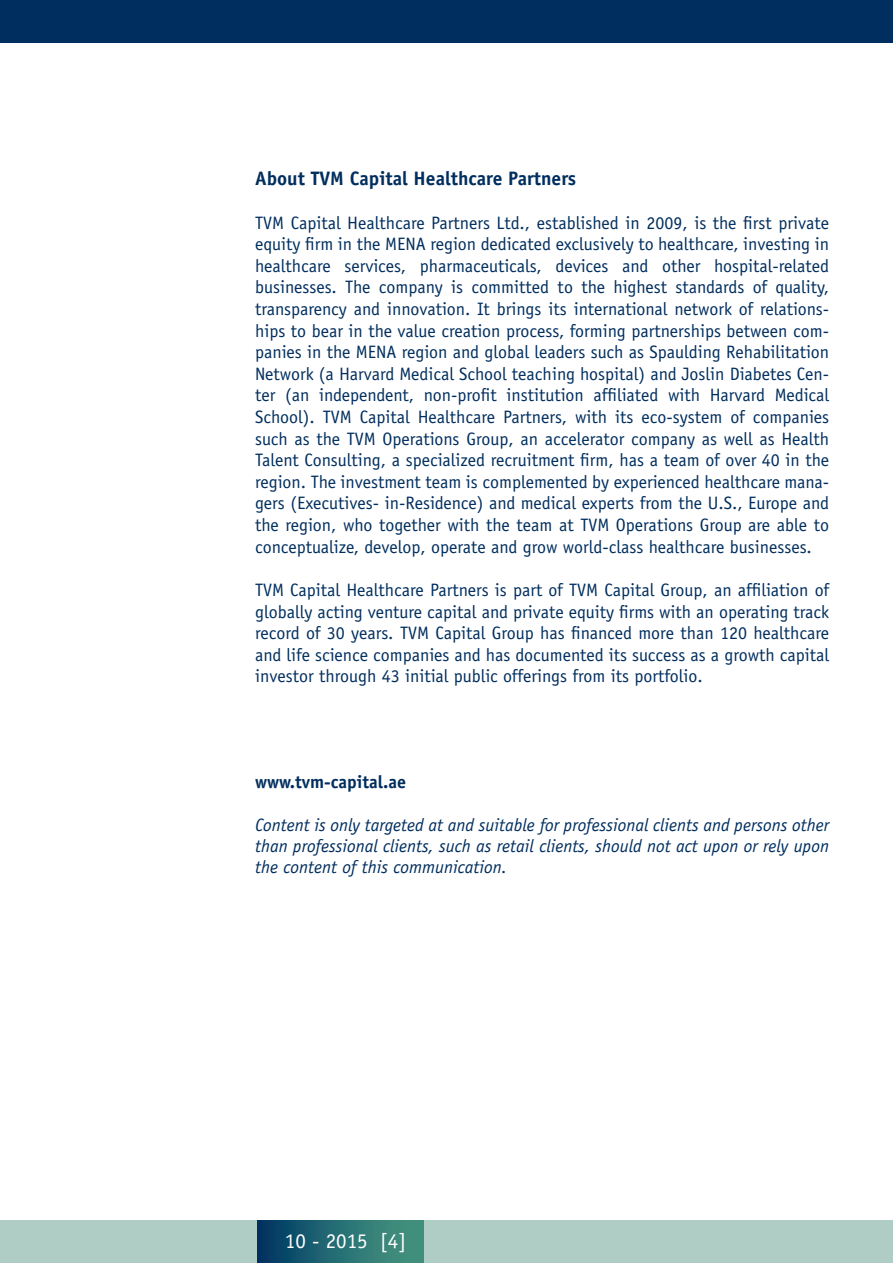
<style>
.page{position:relative;width:893px;height:1263px;background:#fff}
.page>*{position:absolute;margin:0;border:0;box-sizing:border-box;transform-origin:0 0}
.t1{font:21px "Officina Sans";color:#fff}
.t2{font:700 19.5px "Officina Sans";color:#002e5e}
.t3{font:18px/21.6px "Officina Sans";color:#002e5e;text-align:justify}
.t4{font:italic 18px/21px "Officina Sans";color:#002e5e;text-align:justify}
.t5{font:700 18px "Officina Sans";color:#002e5e}
</style>
<div class="page">
<div style="left:0;top:0;width:893px;height:43px;background:#002e5e"></div>
<div style="left:0;top:1220px;width:893px;height:43px;background:#afcdc4"></div>
<div style="left:257px;top:1220px;width:166px;height:43px;background:linear-gradient(to right,#003964,#499c81)"></div>
<p class="t2" style="left:255px;top:167px;width:323px">About TVM Capital Healthcare Partners</p>
<p class="t3" style="left:255px;top:212px;width:576px">TVM Capital Healthcare Partners Ltd., established in 2009, is the first private equity firm in the MENA region dedicated exclusively to healthcare, investing in healthcare services, pharmaceuticals, devices and other hospital-related businesses. The company is committed to the highest standards of quality, transparency and innovation. It brings its international network of relations&shy;hips to bear in the value creation process, forming partnerships between com&shy;panies in the MENA region and global leaders such as Spaulding Rehabilitation Network (a Harvard Medical School teaching hospital) and Joslin Diabetes Cen&shy;ter (an independent, non-profit institution affiliated with Harvard Medical School). TVM Capital Healthcare Partners, with its eco-system of companies such as the TVM Operations Group, an accelerator company as well as Health Talent Consulting, a specialized recruitment firm, has a team of over 40 in the region. The investment team is complemented by experienced healthcare mana&shy;gers (Executives- in-Residence) and medical experts from the U.S., Europe and the region, who together with the team at TVM Operations Group are able to conceptualize, develop, operate and grow world-class healthcare businesses.</p>
<p class="t3" style="left:255px;top:579px;width:576px">TVM Capital Healthcare Partners is part of TVM Capital Group, an affiliation of globally acting venture capital and private equity firms with an operating track record of 30 years. TVM Capital Group has financed more than 120 healthcare and life science companies and has documented its success as a growth capital investor through 43 initial public offerings from its portfolio.</p>
<p class="t5" style="left:255px;top:770px;width:152px">www.tvm-capital.ae</p>
<p class="t4" style="left:255px;top:814px;width:576px">Content is only targeted at and suitable for professional clients and persons other than professional clients, such as retail clients, should not act upon or rely upon the content of this communication.</p>
<p class="t1" style="left:285px;top:1228px;width:123px">10 - 2015 [4]</p>
</div>
